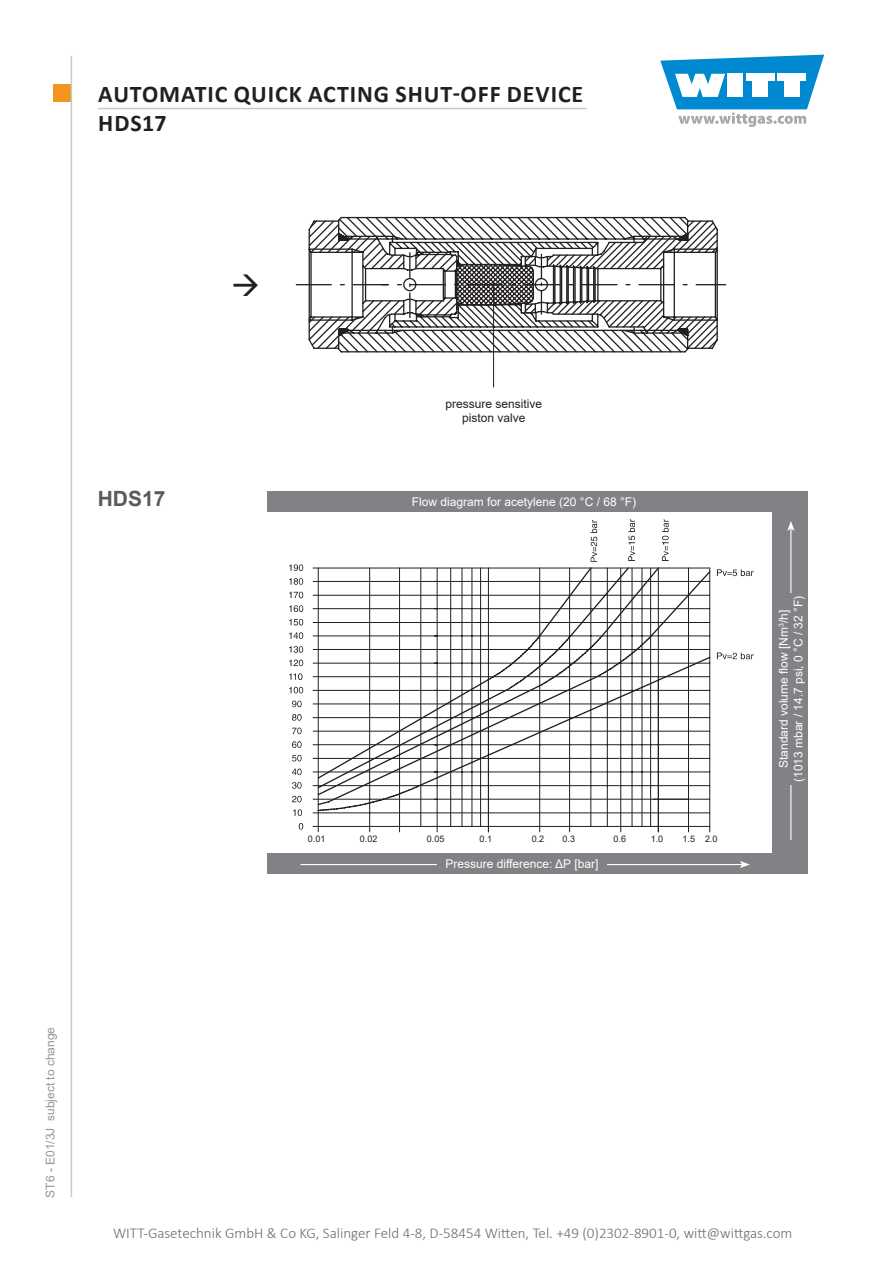
<style>
.page{position:relative;width:893px;height:1263px;background:#fff}
.page>*{position:absolute;margin:0;border:0;box-sizing:border-box;transform-origin:0 0}
.t1{font:700 24px/28.8px "Calibri";letter-spacing:.04em;color:#231f20}
.t2{font:700 21px "Arial";color:#58595b}
.t3{font:300 15px "Calibri";color:#6b6c6f}
.t4{font:12px/14.4px "Arial";color:#fff;text-align:center}
.t5{font:12px/14.4px "Arial";color:#231f20;text-align:center}
.t6{font:12px "Arial";color:#949698}
.t7{font:9px "Arial";color:#231f20}
</style>
<div class="page">
<div style="left:53px;top:85px;width:17px;height:17px;background:#f5941d"></div>
<svg style="left:660px;top:55px;width:164px;height:72px"></svg>
<hr style="left:71px;top:56px;width:1px;height:1141px;background:#c7c9cb">
<hr style="left:98px;top:108px;width:489px;height:1px;background:#c7c9cb">
<svg style="left:338px;top:216px;width:350px;height:138px"></svg>
<svg style="left:296px;top:219px;width:430px;height:131px"></svg>
<div style="left:268px;top:491px;width:540px;height:383px;background:#808285"></div>
<div style="left:266px;top:512px;width:506px;height:341px;background:#fff"></div>
<hr style="left:300px;top:864px;width:442px;height:1px;background:#fff">
<svg style="left:740px;top:861px;width:10px;height:7px"></svg>
<hr style="left:790px;top:529px;width:1px;height:311px;background:#fff">
<svg style="left:787px;top:521px;width:8px;height:10px"></svg>
<div style="left:438px;top:854px;width:168px;height:18px;background:#808285"></div>
<div style="left:779px;top:593px;width:23px;height:192px;background:#808285"></div>
<hr style="left:369px;top:568px;width:1px;height:264px;background:#231f20">
<hr style="left:313px;top:799px;width:397px;height:1px;background:#231f20">
<hr style="left:313px;top:813px;width:397px;height:1px;background:#231f20">
<hr style="left:569px;top:568px;width:1px;height:264px;background:#231f20">
<hr style="left:591px;top:568px;width:1px;height:258px;background:#231f20">
<hr style="left:607px;top:568px;width:1px;height:258px;background:#231f20">
<hr style="left:620px;top:568px;width:1px;height:264px;background:#231f20">
<hr style="left:632px;top:568px;width:1px;height:258px;background:#231f20">
<hr style="left:642px;top:568px;width:1px;height:258px;background:#231f20">
<hr style="left:650px;top:568px;width:1px;height:258px;background:#231f20">
<hr style="left:658px;top:568px;width:1px;height:264px;background:#231f20">
<hr style="left:539px;top:568px;width:1px;height:264px;background:#231f20">
<hr style="left:313px;top:690px;width:397px;height:1px;background:#231f20">
<hr style="left:313px;top:717px;width:397px;height:1px;background:#231f20">
<hr style="left:313px;top:744px;width:397px;height:1px;background:#231f20">
<hr style="left:313px;top:772px;width:397px;height:1px;background:#231f20">
<hr style="left:488px;top:568px;width:1px;height:264px;background:#231f20">
<hr style="left:480px;top:568px;width:1px;height:258px;background:#231f20">
<hr style="left:472px;top:568px;width:1px;height:258px;background:#231f20">
<hr style="left:462px;top:568px;width:1px;height:258px;background:#231f20">
<hr style="left:450px;top:568px;width:1px;height:258px;background:#231f20">
<hr style="left:437px;top:568px;width:1px;height:264px;background:#231f20">
<hr style="left:313px;top:826px;width:397px;height:1px;background:#231f20">
<hr style="left:688px;top:568px;width:1px;height:264px;background:#231f20">
<hr style="left:313px;top:663px;width:397px;height:1px;background:#231f20">
<hr style="left:313px;top:636px;width:397px;height:1px;background:#231f20">
<hr style="left:313px;top:608px;width:397px;height:1px;background:#231f20">
<hr style="left:313px;top:581px;width:397px;height:1px;background:#231f20">
<hr style="left:709px;top:568px;width:1px;height:264px;background:#231f20">
<hr style="left:313px;top:785px;width:397px;height:1px;background:#231f20">
<hr style="left:313px;top:758px;width:397px;height:1px;background:#231f20">
<svg style="left:293px;top:809px;width:9px;height:7px"></svg>
<svg style="left:292px;top:796px;width:10px;height:6px"></svg>
<hr style="left:313px;top:731px;width:397px;height:1px;background:#231f20">
<hr style="left:313px;top:704px;width:397px;height:1px;background:#231f20">
<hr style="left:313px;top:676px;width:397px;height:1px;background:#231f20">
<hr style="left:313px;top:649px;width:397px;height:1px;background:#231f20">
<hr style="left:313px;top:622px;width:397px;height:1px;background:#231f20">
<hr style="left:313px;top:595px;width:397px;height:1px;background:#231f20">
<hr style="left:313px;top:568px;width:397px;height:1px;background:#231f20">
<svg style="left:292px;top:782px;width:10px;height:7px"></svg>
<svg style="left:292px;top:768px;width:10px;height:7px"></svg>
<svg style="left:292px;top:755px;width:10px;height:6px"></svg>
<svg style="left:292px;top:741px;width:10px;height:7px"></svg>
<svg style="left:292px;top:727px;width:10px;height:7px"></svg>
<svg style="left:292px;top:714px;width:10px;height:7px"></svg>
<svg style="left:292px;top:701px;width:10px;height:6px"></svg>
<svg style="left:289px;top:687px;width:14px;height:6px"></svg>
<svg style="left:289px;top:673px;width:14px;height:7px"></svg>
<svg style="left:289px;top:659px;width:14px;height:7px"></svg>
<svg style="left:289px;top:646px;width:14px;height:7px"></svg>
<svg style="left:289px;top:632px;width:14px;height:7px"></svg>
<svg style="left:289px;top:619px;width:14px;height:6px"></svg>
<svg style="left:289px;top:605px;width:14px;height:7px"></svg>
<svg style="left:289px;top:592px;width:14px;height:6px"></svg>
<svg style="left:289px;top:578px;width:14px;height:7px"></svg>
<svg style="left:289px;top:564px;width:14px;height:7px"></svg>
<hr style="left:318px;top:568px;width:1px;height:264px;background:#231f20">
<hr style="left:399px;top:568px;width:1px;height:264px;background:#231f20">
<hr style="left:421px;top:568px;width:1px;height:258px;background:#231f20">
<svg style="left:299px;top:823px;width:4px;height:7px"></svg>
<svg style="left:717px;top:652px;width:37px;height:7px"></svg>
<svg style="left:660px;top:570px;width:51px;height:64px"></svg>
<svg style="left:717px;top:569px;width:37px;height:7px"></svg>
<svg style="left:316px;top:567px;width:344px;height:220px"></svg>
<svg style="left:662px;top:519px;width:7px;height:42px"></svg>
<svg style="left:628px;top:519px;width:7px;height:42px"></svg>
<svg style="left:591px;top:520px;width:6px;height:42px"></svg>
<svg style="left:317px;top:634px;width:394px;height:178px"></svg>
<hr style="left:493px;top:282px;width:1px;height:105px;background:#231f20">
<h1 class="t1" style="left:98px;top:79px;width:487px">AUTOMATIC QUICK ACTING SHUT-OFF DEVICE<br>HDS17</h1>
<p class="t2" style="left:98px;top:484px;width:69px">HDS17</p>
<p class="t5" style="left:446px;top:396px;width:98px">pressure sensitive piston valve</p>
<p class="t4" style="left:412px;top:495px;width:226px">Flow diagram for acetylene (20 °C / 68 °F)</p>
<p class="t7" style="left:308px;top:833px;width:19px">0.01</p>
<p class="t7" style="left:360px;top:833px;width:19px">0.02</p>
<p class="t7" style="left:427px;top:833px;width:19px">0.05</p>
<p class="t7" style="left:480px;top:833px;width:14px">0.1</p>
<p class="t7" style="left:532px;top:833px;width:14px">0.2</p>
<p class="t7" style="left:563px;top:833px;width:14px">0.3</p>
<p class="t7" style="left:614px;top:833px;width:14px">0.6</p>
<p class="t7" style="left:651px;top:833px;width:14px">1.0</p>
<p class="t7" style="left:682px;top:833px;width:14px">1.5</p>
<p class="t7" style="left:705px;top:833px;width:14px">2.0</p>
<p class="t4" style="left:445px;top:856px;width:154px">Pressure difference: ΔP [bar]</p>
<p class="t4" style="left:776px;top:782px;width:188px;rotate:-90deg">Standard volume flow [Nm<sup>3</sup>/h] (1013 mbar / 14.7 psi, 0 °C / 32 °F)</p>
<p class="t6" style="left:42px;top:1197px;width:172px;rotate:-90deg">ST6 - E01/3J subject to change</p>
<p class="t3" style="left:113px;top:1224px;width:681px">WITT-Gasetechnik GmbH &amp; Co KG, Salinger Feld 4-8, D-58454 Witten, Tel. +49 (0)2302-8901-0, witt@wittgas.com</p>
</div>
